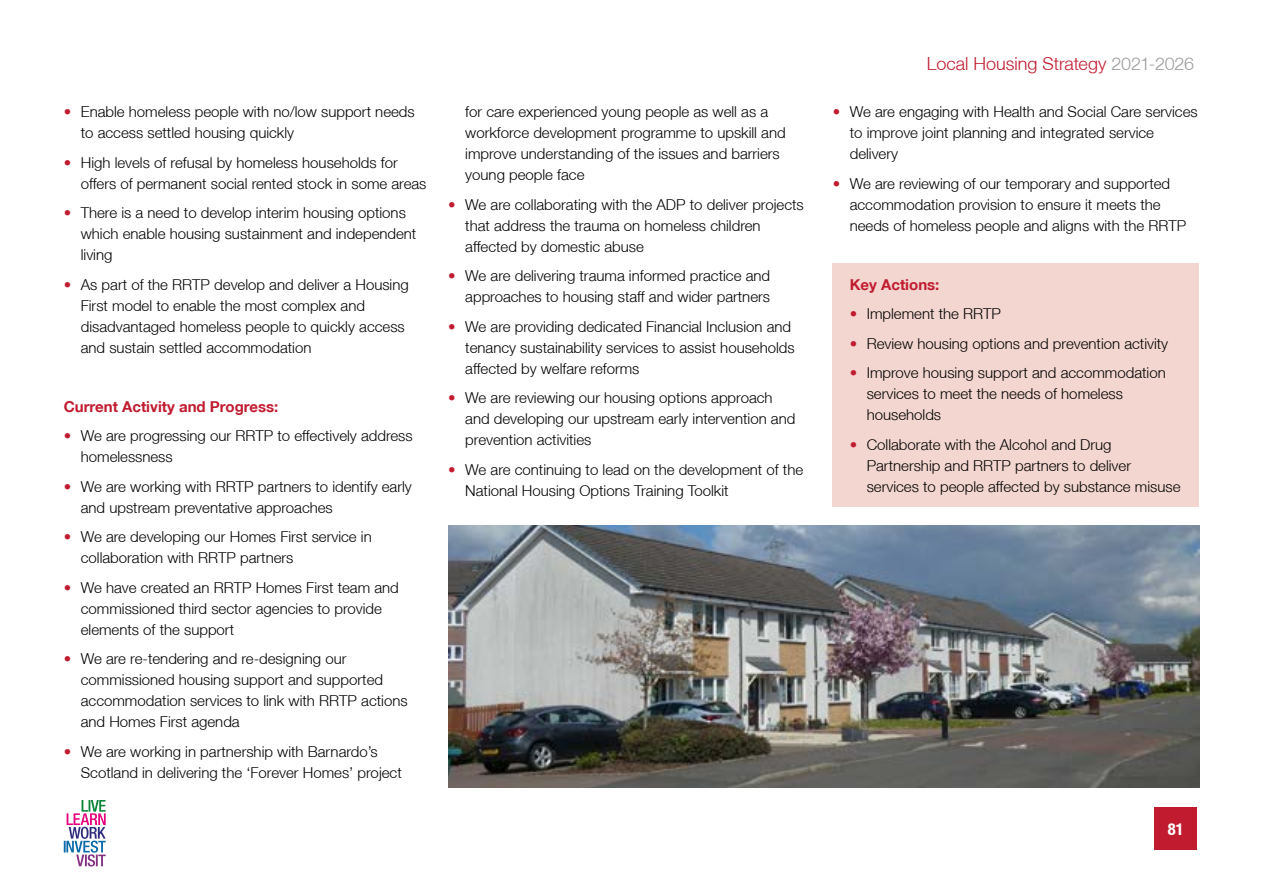
<style>
.page{position:relative;width:1263px;height:893px;background:#fff}
.page>*{position:absolute;margin:0;border:0;box-sizing:border-box;transform-origin:0 0}
.t1{font:300 18px "Helvetica Neue LT";color:#c11b2f}
.t2{font:700 condensed 16.5px "Helvetica Neue LT";color:#fff}
.t3{font:300 15px/21px "Helvetica Neue LT";color:#000}
.t4{font:700 15px "Helvetica Neue LT";color:#c11b2f}
.s1{color:#c11b2f}
.s2{color:#9d9d9c}
</style>
<div class="page">
<div style="left:833px;top:264px;width:366px;height:243px;background:#f3d6cf"></div>
<img style="left:448px;top:525px;width:751px;height:263px">
<div style="left:1154px;top:807px;width:43px;height:42px;background:#c11b2f"></div>
<svg style="left:64px;top:800px;width:42px;height:66px"></svg>
<p class="t3" style="left:81px;top:101px;width:335px;text-indent:-17px"><span class="s1">•</span> Enable homeless people with no/low support needs to access settled housing quickly</p>
<p class="t3" style="left:81px;top:151px;width:347px;text-indent:-17px"><span class="s1">•</span> High levels of refusal by homeless households for offers of permanent social rented stock in some areas</p>
<p class="t3" style="left:81px;top:202px;width:337px;text-indent:-17px"><span class="s1">•</span> There is a need to develop interim housing options which enable housing sustainment and independent living</p>
<p class="t3" style="left:81px;top:273px;width:329px;text-indent:-17px"><span class="s1">•</span> As part of the RRTP develop and deliver a Housing First model to enable the most complex and disadvantaged homeless people to quickly access and sustain settled accommodation</p>
<p class="t4" style="left:64px;top:397px;width:216px">Current Activity and Progress:</p>
<p class="t3" style="left:81px;top:425px;width:333px;text-indent:-17px"><span class="s1">•</span> We are progressing our RRTP to effectively address homelessness</p>
<p class="t3" style="left:81px;top:475px;width:333px;text-indent:-17px"><span class="s1">•</span> We are working with RRTP partners to identify early and upstream preventative approaches</p>
<p class="t3" style="left:81px;top:526px;width:292px;text-indent:-17px"><span class="s1">•</span> We are developing our Homes First service in collaboration with RRTP partners</p>
<p class="t3" style="left:81px;top:576px;width:319px;text-indent:-17px"><span class="s1">•</span> We have created an RRTP Homes First team and commissioned third sector agencies to provide elements of the support</p>
<p class="t3" style="left:81px;top:648px;width:328px;text-indent:-17px"><span class="s1">•</span> We are re-tendering and re-designing our commissioned housing support and supported accommodation services to link with RRTP actions and Homes First agenda</p>
<p class="t3" style="left:81px;top:740px;width:322px;text-indent:-17px"><span class="s1">•</span> We are working in partnership with Barnardo’s<br>Scotland in delivering the ‘Forever Homes’ project</p>
<p class="t3" style="left:465px;top:101px;width:322px">for care experienced young people as well as a workforce development programme to upskill and improve understanding of the issues and barriers young people face</p>
<p class="t3" style="left:465px;top:193px;width:340px;text-indent:-17px"><span class="s1">•</span> We are collaborating with the ADP to deliver projects that address the trauma on homeless children affected by domestic abuse</p>
<p class="t3" style="left:448px;top:265px;width:323px;text-align:right"><span class="s1">•</span> We are delivering trauma informed practice and approaches to housing staff and wider partners</p>
<p class="t3" style="left:465px;top:315px;width:331px;text-indent:-17px"><span class="s1">•</span> We are providing dedicated Financial Inclusion and tenancy sustainability services to assist households affected by welfare reforms</p>
<p class="t3" style="left:465px;top:387px;width:332px;text-indent:-17px"><span class="s1">•</span> We are reviewing our housing options approach and developing our upstream early intervention and prevention activities</p>
<p class="t3" style="left:465px;top:458px;width:339px;text-indent:-17px"><span class="s1">•</span> We are continuing to lead on the development of the<br>National Housing Options Training Toolkit</p>
<p class="t1" style="left:927px;top:52px;width:269px">Local Housing Strategy <span class="s2">2021-2026</span></p>
<p class="t3" style="left:850px;top:101px;width:349px;text-indent:-17px"><span class="s1">•</span> We are engaging with Health and Social Care services to improve joint planning and integrated service delivery</p>
<p class="t3" style="left:850px;top:172px;width:338px;text-indent:-17px"><span class="s1">•</span> We are reviewing of our temporary and supported accommodation provision to ensure it meets the needs of homeless people and aligns with the RRTP</p>
<p class="t4" style="left:850px;top:275px;width:91px">Key Actions:</p>
<p class="t3" style="left:850px;top:303px;width:153px"><span class="s1">•</span> Implement the RRTP</p>
<p class="t3" style="left:850px;top:332px;width:320px"><span class="s1">•</span> Review housing options and prevention activity</p>
<p class="t3" style="left:867px;top:362px;width:300px;text-indent:-17px"><span class="s1">•</span> Improve housing support and accommodation services to meet the needs of homeless households</p>
<p class="t3" style="left:867px;top:433px;width:315px;text-indent:-17px"><span class="s1">•</span> Collaborate with the Alcohol and Drug<br>Partnership and RRTP partners to deliver services to people affected by substance misuse</p>
<p class="t2" style="left:1168px;top:819px;width:17px">81</p>
</div>
